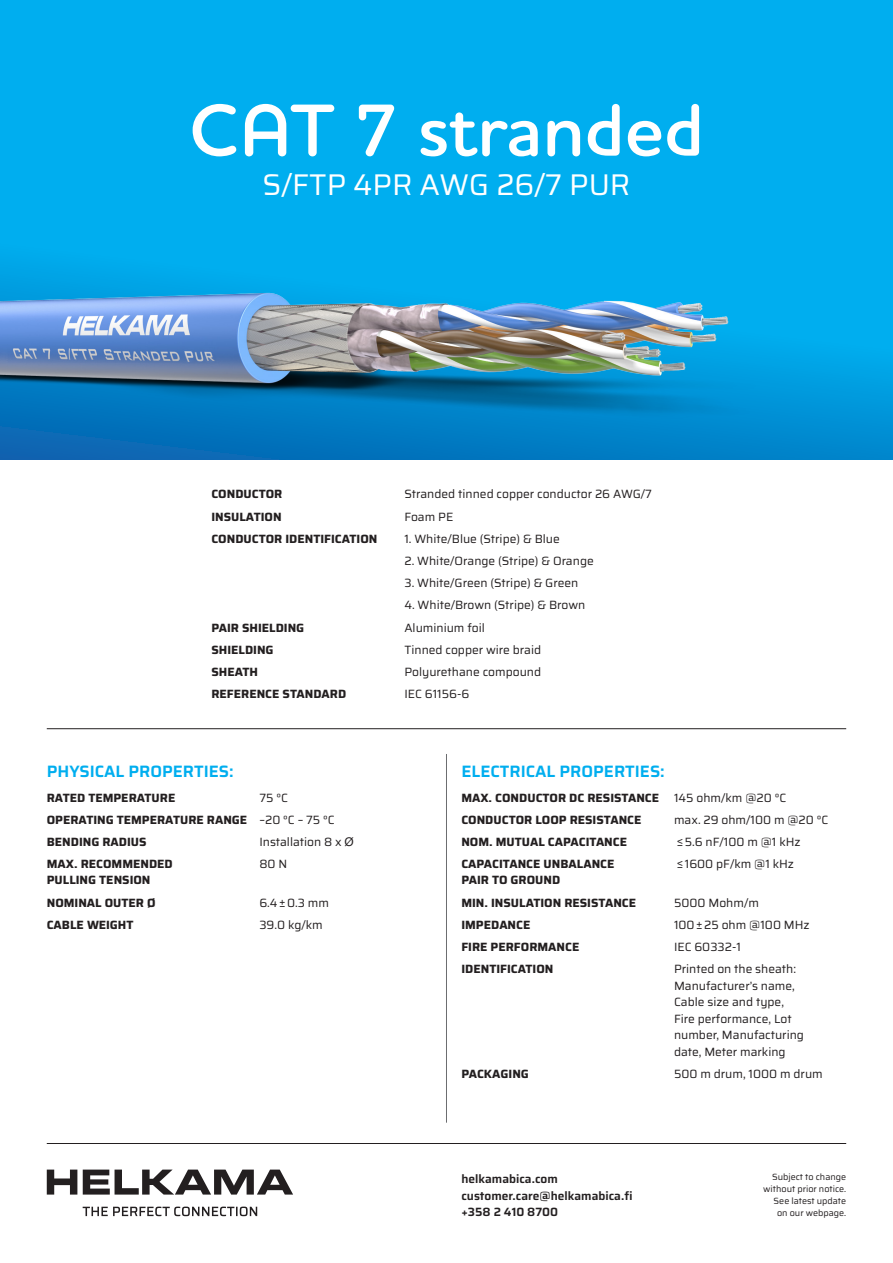
<style>
.page{position:relative;width:893px;height:1263px;background:#fff}
.page>*{position:absolute;margin:0;border:0;box-sizing:border-box;transform-origin:0 0}
.t1{font:600 75px "Houschka Rounded";color:#fff}
.t2{font:30px "Saira";color:#fff}
.t3{font:600 16.5px "Saira";color:#00aeef}
.LEIPIS{font:12px/16.5px "Saira";color:#231f20}
.LEIPIS-2{font:700 12px/16.5px "Saira";color:#231f20}
.LEIPIS-3{font:600 12px "Saira";color:#231f20}
.LEIPIS-4{font:9px/12px "Saira";color:#231f20;text-align:right}
.s1{font-family:"Arial"}
</style>
<div class="page">
<div style="left:0;top:0;width:893px;height:459px;background:#00aeef"></div>
<hr style="left:47px;top:1143px;width:799px;height:1px;background:#231f20">
<hr style="left:446px;top:754px;width:1px;height:369px;background:#6c6d70">
<hr style="left:47px;top:728px;width:799px;height:1px;background:#231f20">
<svg style="left:47px;top:1169px;width:30px;height:25px"></svg>
<svg style="left:83px;top:1169px;width:210px;height:25px"></svg>
<svg style="left:83px;top:1206px;width:174px;height:10px"></svg>
<img style="left:0;top:271px;width:866px;height:188px">
<p class="t1" style="left:189px;top:81px;width:516px">CAT 7 stranded</p>
<p class="t2" style="left:263px;top:162px;width:369px">S/FTP 4PR AWG 26/7 PUR</p>
<p class="LEIPIS-2" style="left:211px;top:486px;width:72px">CONDUCTOR</p>
<p class="LEIPIS" style="left:404px;top:485px;width:249px">Stranded tinned copper conductor 26 AWG/7</p>
<p class="LEIPIS-2" style="left:211px;top:508px;width:72px">INSULATION</p>
<p class="LEIPIS" style="left:404px;top:508px;width:50px">Foam PE</p>
<p class="LEIPIS-2" style="left:211px;top:531px;width:168px">CONDUCTOR IDENTIFICATION</p>
<p class="LEIPIS" style="left:404px;top:530px;width:157px">1. White/Blue (Stripe) &amp; Blue</p>
<p class="LEIPIS" style="left:404px;top:553px;width:191px">2. White/Orange (Stripe) &amp; Orange</p>
<p class="LEIPIS" style="left:404px;top:575px;width:175px">3. White/Green (Stripe) &amp; Green</p>
<p class="LEIPIS" style="left:404px;top:597px;width:182px">4. White/Brown (Stripe) &amp; Brown</p>
<p class="LEIPIS-2" style="left:211px;top:619px;width:94px">PAIR SHIELDING</p>
<p class="LEIPIS" style="left:404px;top:619px;width:82px">Aluminium foil</p>
<p class="LEIPIS-2" style="left:211px;top:641px;width:64px">SHIELDING</p>
<p class="LEIPIS" style="left:404px;top:641px;width:138px">Tinned copper wire braid</p>
<p class="LEIPIS-2" style="left:211px;top:663px;width:48px">SHEATH</p>
<p class="LEIPIS" style="left:404px;top:663px;width:138px">Polyurethane compound</p>
<p class="LEIPIS-2" style="left:211px;top:685px;width:136px">REFERENCE STANDARD</p>
<p class="LEIPIS" style="left:404px;top:685px;width:66px">IEC 61156-6</p>
<p class="t3" style="left:47px;top:758px;width:188px">PHYSICAL PROPERTIES:</p>
<p class="LEIPIS-2" style="left:47px;top:789px;width:130px">RATED TEMPERATURE</p>
<p class="LEIPIS" style="left:259px;top:789px;width:30px">75 °C</p>
<p class="LEIPIS-2" style="left:47px;top:811px;width:202px">OPERATING TEMPERATURE RANGE</p>
<p class="LEIPIS" style="left:259px;top:811px;width:77px">–20 °C – 75 °C</p>
<p class="LEIPIS-2" style="left:47px;top:833px;width:101px">BENDING RADIUS</p>
<p class="LEIPIS" style="left:259px;top:833px;width:96px">Installation 8 x <span class="s1">Ø</span></p>
<p class="LEIPIS-2" style="left:47px;top:855px;width:128px">MAX. RECOMMENDED<br>PULLING TENSION</p>
<p class="LEIPIS" style="left:259px;top:855px;width:29px">80 N</p>
<p class="LEIPIS-2" style="left:47px;top:894px;width:110px">NOMINAL OUTER Ø</p>
<p class="LEIPIS" style="left:259px;top:894px;width:71px">6.4±0.3 mm</p>
<p class="LEIPIS-2" style="left:47px;top:916px;width:88px">CABLE WEIGHT</p>
<p class="LEIPIS" style="left:259px;top:916px;width:65px">39.0 kg/km</p>
<p class="t3" style="left:461px;top:758px;width:205px">ELECTRICAL PROPERTIES:</p>
<p class="LEIPIS-2" style="left:461px;top:789px;width:199px">MAX. CONDUCTOR DC RESISTANCE</p>
<p class="LEIPIS" style="left:674px;top:789px;width:114px">145 ohm/km @20 °C</p>
<p class="LEIPIS-2" style="left:461px;top:811px;width:182px">CONDUCTOR LOOP RESISTANCE</p>
<p class="LEIPIS" style="left:674px;top:811px;width:156px">max. 29 ohm/100 m @20 °C</p>
<p class="LEIPIS-2" style="left:461px;top:833px;width:167px">NOM. MUTUAL CAPACITANCE</p>
<p class="LEIPIS" style="left:677px;top:833px;width:125px">≤5.6 nF/100 m @1 kHz</p>
<p class="LEIPIS-2" style="left:461px;top:855px;width:155px">CAPACITANCE UNBALANCE<br>PAIR TO GROUND</p>
<p class="LEIPIS" style="left:677px;top:855px;width:119px">≤1600 pF/km @1 kHz</p>
<p class="LEIPIS-2" style="left:461px;top:894px;width:176px">MIN. INSULATION RESISTANCE</p>
<p class="LEIPIS" style="left:674px;top:894px;width:86px">5000 Mohm/m</p>
<p class="LEIPIS-2" style="left:461px;top:916px;width:71px">IMPEDANCE</p>
<p class="LEIPIS" style="left:674px;top:916px;width:137px">100±25 ohm @100 MHz</p>
<p class="LEIPIS-2" style="left:461px;top:938px;width:120px">FIRE PERFORMANCE</p>
<p class="LEIPIS" style="left:674px;top:938px;width:68px">IEC 60332-1</p>
<p class="LEIPIS-2" style="left:461px;top:960px;width:94px">IDENTIFICATION</p>
<p class="LEIPIS" style="left:674px;top:960px;width:131px">Printed on the sheath:<br>Manufacturer’s name,<br>Cable size and type,<br>Fire performance, Lot number, Manufacturing date, Meter marking</p>
<p class="LEIPIS-2" style="left:461px;top:1065px;width:69px">PACKAGING</p>
<p class="LEIPIS" style="left:674px;top:1065px;width:150px">500 m drum, 1000 m drum</p>
<p class="LEIPIS-3" style="left:461px;top:1170px;width:98px">helkamabica.com</p>
<p class="LEIPIS-3" style="left:461px;top:1186px;width:173px">customer.care@helkamabica.fi</p>
<p class="LEIPIS-3" style="left:461px;top:1203px;width:98px">+358 2 410 8700</p>
<p class="LEIPIS-4" style="left:763px;top:1171px;width:84px">Subject to change without prior notice.<br>See latest update on our webpage.</p>
</div>
